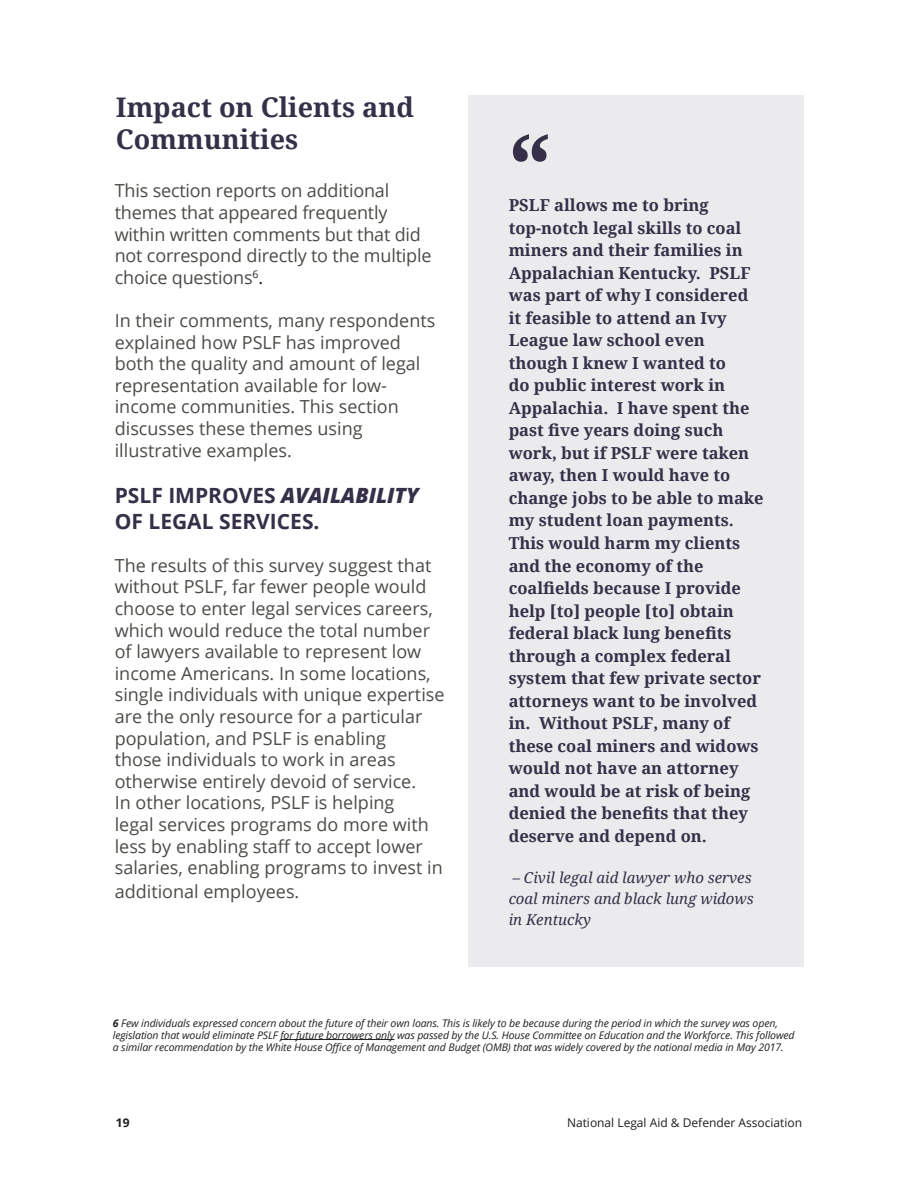
<style>
.page{position:relative;width:918px;height:1188px;background:#fff}
.page>*{position:absolute;margin:0;border:0;box-sizing:border-box;transform-origin:0 0}
.t1{font:700 90px "Droid Serif";color:#352f48}
.t2{font:700 27px/31.5px "Droid Serif";color:#352f48}
.t3{font:700 21px/25.2px "Open Sans";color:#352f48}
.t4{font:18px/21.6px "Open Sans";color:#4b4b47}
.t5{font:700 16.5px/22.5px "Droid Serif";color:#352f48}
.t6{font:italic 15px/21px "Droid Serif";color:#352f48}
.t7{font:12px "Open Sans";color:#201d1e}
.t8{font:700 12px "Open Sans";color:#201d1e}
.t9{font:italic 10.5px/12px "Open Sans";letter-spacing:-.01em;color:#231f20}
.s1{color:#231f20}
.s2{font-weight:800;font-style:italic}
.s3{font-weight:700}
</style>
<div class="page">
<div style="left:468px;top:95px;width:336px;height:872px;background:#ebeaed"></div>
<hr style="left:280px;top:1039px;width:114px;height:1px;background:#231f20">
<p class="t2" style="left:116px;top:91px;width:300px">Impact on Clients and<br>Communities</p>
<p class="t4" style="left:115px;top:180px;width:318px">This section reports on additional themes that appeared frequently within written comments but that did not correspond directly to the multiple choice questions<sup>6</sup><span class="s1">.</span></p>
<p class="t4" style="left:115px;top:309px;width:322px">In their comments, many respondents explained how PSLF has improved both the quality and amount of legal representation available for low&shy;income communities. This section discusses these themes using illustrative examples.</p>
<p class="t3" style="left:115px;top:483px;width:306px">PSLF IMPROVES <span class="s2">AVAILABILITY<br></span>OF LEGAL SERVICES.</p>
<p class="t4" style="left:115px;top:554px;width:331px">The results of this survey suggest that without PSLF, far fewer people would choose to enter legal services careers, which would reduce the total number of lawyers available to represent low income Americans. In some locations, single individuals with unique expertise are the only resource for a particular population, and PSLF is enabling<br>those individuals to work in areas otherwise entirely devoid of service.<br>In other locations, PSLF is helping<br>legal services programs do more with less by enabling staff to accept lower salaries, enabling programs to invest in</p>
<p class="t4" style="left:115px;top:880px;width:186px">additional employees.</p>
<p class="t1" style="left:508px;top:103px;width:46px">“</p>
<p class="t5" style="left:509px;top:194px;width:256px">PSLF allows me to bring top-notch legal skills to coal miners and their families in<br>Appalachian Kentucky. PSLF was part of why I considered it feasible to attend an Ivy<br>League law school even though I knew I wanted to<br>do public interest work in<br>Appalachia. I have spent the past five years doing such work, but if PSLF were taken away, then I would have to change jobs to be able to make my student loan payments.<br>This would harm my clients and the economy of the coalfields because I provide help [to] people [to] obtain federal black lung benefits through a complex federal system that few private sector attorneys want to be involved in. Without PSLF, many of these coal miners and widows would not have an attorney and would be at risk of being denied the benefits that they deserve and depend on.</p>
<p class="t6" style="left:509px;top:867px;width:247px">– Civil legal aid lawyer who serves coal miners and black lung widows in Kentucky</p>
<p class="t9" style="left:113px;top:1017px;width:683px"><span class="s3">6</span> Few individuals expressed concern about the future of their own loans. This is likely to be because during the period in which the survey was open, legislation that would eliminate PSLF for future borrowers only was passed by the U.S. House Committee on Education and the Workforce. This followed a similar recommendation by the White House Office of Management and Budget (OMB) that was widely covered by the national media in May 2017.</p>
<p class="t8" style="left:116px;top:1114px;width:15px">19</p>
<p class="t7" style="left:567px;top:1114px;width:237px">National Legal Aid &amp; Defender Association</p>
</div>
